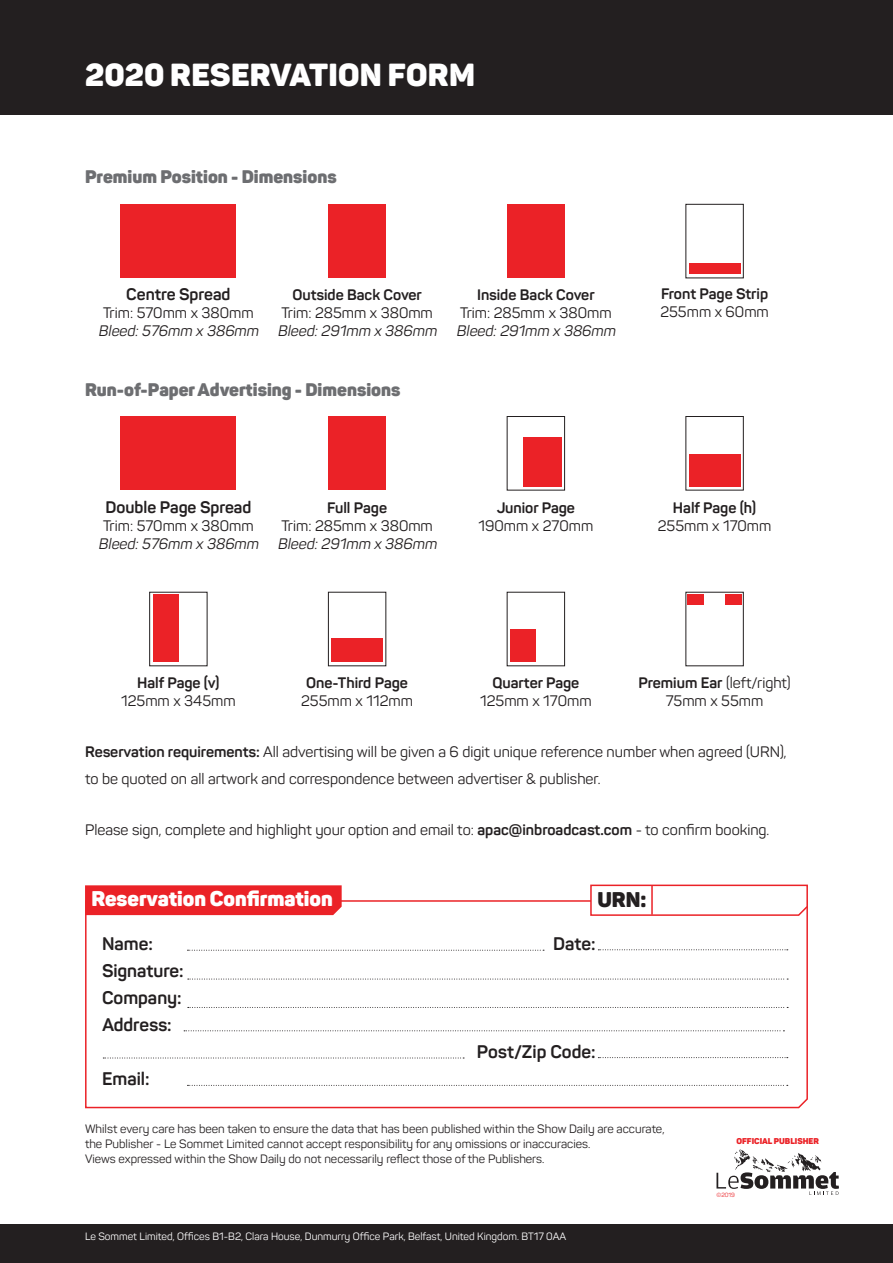
<style>
.page{position:relative;width:893px;height:1263px;background:#fff}
.page>*{position:absolute;margin:0;border:0;box-sizing:border-box;transform-origin:0 0}
.t1{font:900 31.5px "Panton";color:#fff}
.t2{font:900 21px "Panton";color:#fff}
.t3{font:900 21px "Panton";color:#231f20}
.t4{font:900 18px "Panton";color:#6d6e71}
.t5{font:700 18px/27px "Panton";color:#231f20;text-align:justify}
.t6{font:700 16.5px "Panton";color:#231f20}
.t7{font:15px/18px "Panton";color:#231f20;text-align:center}
.t8{font:700 15px "Panton";color:#231f20}
.t9{font:italic 15px "Panton";color:#231f20}
.t10{font:12px/15px "Panton";color:#231f20}
.t11{font:10.5px "Panton";color:#fff}
.t12{font:900 8.4px "Panton";color:#eb2227}
.t13{font:6px "Panton";color:#eb2227}
.s1{font-weight:700}
</style>
<div class="page">
<svg style="left:716px;top:1149px;width:123px;height:46px"></svg>
<div style="left:0;top:0;width:893px;height:115px;background:#231f20"></div>
<div style="left:0;top:1225px;width:893px;height:38px;background:#231f20"></div>
<svg style="left:85px;top:900px;width:723px;height:209px"></svg>
<div style="left:85px;top:885px;width:257px;height:30px;background:#eb2227"></div>
<svg style="left:589px;top:884px;width:219px;height:32px"></svg>
<hr style="left:651px;top:886px;width:2px;height:29px;background:#eb2227">
<svg style="left:188px;top:979px;width:600px;height:1px"></svg>
<svg style="left:598px;top:949px;width:190px;height:1px"></svg>
<svg style="left:598px;top:1057px;width:190px;height:1px"></svg>
<svg style="left:187px;top:950px;width:357px;height:1px"></svg>
<svg style="left:188px;top:1007px;width:600px;height:1px"></svg>
<svg style="left:184px;top:1030px;width:600px;height:1px"></svg>
<svg style="left:103px;top:1057px;width:361px;height:1px"></svg>
<svg style="left:187px;top:1085px;width:601px;height:1px"></svg>
<div style="left:121px;top:204px;width:115px;height:74px;background:#eb2227"></div>
<div style="left:328px;top:204px;width:58px;height:74px;background:#eb2227"></div>
<div style="left:507px;top:204px;width:58px;height:74px;background:#eb2227"></div>
<div style="left:689px;top:263px;width:51px;height:11px;background:#eb2227"></div>
<div style="left:121px;top:416px;width:115px;height:74px;background:#eb2227"></div>
<div style="left:328px;top:416px;width:58px;height:74px;background:#eb2227"></div>
<div style="left:507px;top:416px;width:58px;height:74px;border:1px solid #231f20"></div>
<div style="left:523px;top:437px;width:39px;height:49px;background:#eb2227"></div>
<div style="left:689px;top:454px;width:51px;height:32px;background:#eb2227"></div>
<div style="left:331px;top:639px;width:52px;height:23px;background:#eb2227"></div>
<div style="left:510px;top:630px;width:26px;height:32px;background:#eb2227"></div>
<div style="left:149px;top:592px;width:58px;height:74px;border:1px solid #231f20"></div>
<div style="left:153px;top:595px;width:26px;height:67px;background:#eb2227"></div>
<div style="left:688px;top:595px;width:16px;height:10px;background:#eb2227"></div>
<div style="left:725px;top:595px;width:16px;height:10px;background:#eb2227"></div>
<h1 class="t1" style="left:85px;top:54px;width:127px">2020 Reservation</h1>
<h1 class="t1" style="left:388px;top:54px;width:22px">Form</h1>
<p class="t4" style="left:85px;top:165px;width:253px">Premium Position - Dimensions</p>
<p class="t6" style="left:126px;top:284px;width:106px">Centre Spread</p>
<p class="t7" style="left:103px;top:304px;width:152px">Trim: 570mm x 380mm</p>
<p class="t9" style="left:98px;top:322px;width:165px">Bleed:576mm x 386mm</p>
<p class="t8" style="left:292px;top:286px;width:131px">Outside Back Cover</p>
<p class="t7" style="left:281px;top:304px;width:153px">Trim: 285mm x 380mm</p>
<p class="t9" style="left:278px;top:322px;width:164px">Bleed:291mm x 386mm</p>
<p class="t4" style="left:85px;top:378px;width:317px">Run-of-Paper Advertising - Dimensions</p>
<p class="t8" style="left:477px;top:286px;width:119px">Inside Back Cover</p>
<p class="t7" style="left:460px;top:304px;width:153px">Trim: 285mm x 380mm</p>
<p class="t9" style="left:456px;top:322px;width:164px">Bleed:291mm x 386mm</p>
<p class="t6" style="left:105px;top:497px;width:147px">Double Page Spread</p>
<p class="t7" style="left:103px;top:516px;width:152px">Trim: 570mm x 380mm</p>
<p class="t9" style="left:98px;top:534px;width:165px">Bleed:576mm x 386mm</p>
<p class="t8" style="left:327px;top:498px;width:61px">Full Page</p>
<p class="t7" style="left:281px;top:516px;width:153px">Trim: 285mm x 380mm</p>
<p class="t9" style="left:278px;top:534px;width:164px">Bleed:291mm x 386mm</p>
<p class="t8" style="left:497px;top:498px;width:80px">Junior Page</p>
<p class="t7" style="left:478px;top:516px;width:116px">190mm x 270mm</p>
<p class="t8" style="left:661px;top:285px;width:109px">Front Page Strip</p>
<p class="t7" style="left:660px;top:303px;width:110px">255mm x 60mm</p>
<p class="t8" style="left:673px;top:498px;width:85px">Half Page (h)</p>
<p class="t7" style="left:658px;top:516px;width:115px">255mm x 170mm</p>
<p class="t8" style="left:137px;top:674px;width:84px">Half Page (v)</p>
<p class="t7" style="left:121px;top:692px;width:116px">125mm x 345mm</p>
<p class="t7" style="left:85px;top:738px;width:703px;line-height:27px;text-align:left"><span class="s1">Reservation requirements:</span> All advertising will be given a 6 digit unique reference number when agreed (URN), to be quoted on all artwork and correspondence between advertiser &amp; publisher.</p>
<p class="t7" style="left:85px;top:820px;width:686px">Please sign, complete and highlight your option and email to: <span class="s1">apac@inbroadcast.com</span> - to confirm booking.</p>
<p class="t7" style="left:638px;top:674px;width:154px"><span class="s1">Premium Ear</span> (left/right)<br>75mm x 55mm</p>
<p class="t8" style="left:306px;top:674px;width:103px">One-Third Page</p>
<p class="t7" style="left:301px;top:692px;width:113px">255mm x 112mm</p>
<p class="t8" style="left:492px;top:674px;width:88px">Quarter Page</p>
<p class="t7" style="left:480px;top:692px;width:113px">125mm x 170mm</p>
<h2 class="t2" style="left:91px;top:885px;width:243px">Reservation Confirmation</h2>
<p class="t5" style="left:102px;top:930px;width:52px">Name:</p>
<p class="t5" style="left:553px;top:930px;width:44px">Date:</p>
<p class="t5" style="left:102px;top:957px;width:83px">Signature:<br>Company:<br>Address:</p>
<p class="t5" style="left:477px;top:1038px;width:120px">Post/Zip Code:</p>
<p class="t5" style="left:102px;top:1065px;width:49px">Email:</p>
<h2 class="t3" style="left:597px;top:886px;width:51px">URN:</h2>
<p class="t10" style="left:85px;top:1121px;width:581px">Whilst every care has been taken to ensure the data that has been published within the Show Daily are accurate, the Publisher - Le Sommet Limited cannot accept responsibility for any omissions or inaccuracies.<br>Views expressed within the Show Daily do not necessarily reflect those of the Publishers.</p>
<p class="t11" style="left:85px;top:1230px;width:483px">Le Sommet Limited, Offices B1-B2, Clara House, Dunmurry Office Park, Belfast, United Kingdom. BT17 0AA</p>
<p class="t12" style="left:736px;top:1135px;width:84px">OFFICIAL PUBLISHER</p>
<p class="t13" style="left:716px;top:1191px;width:20px">©2019</p>
</div>
